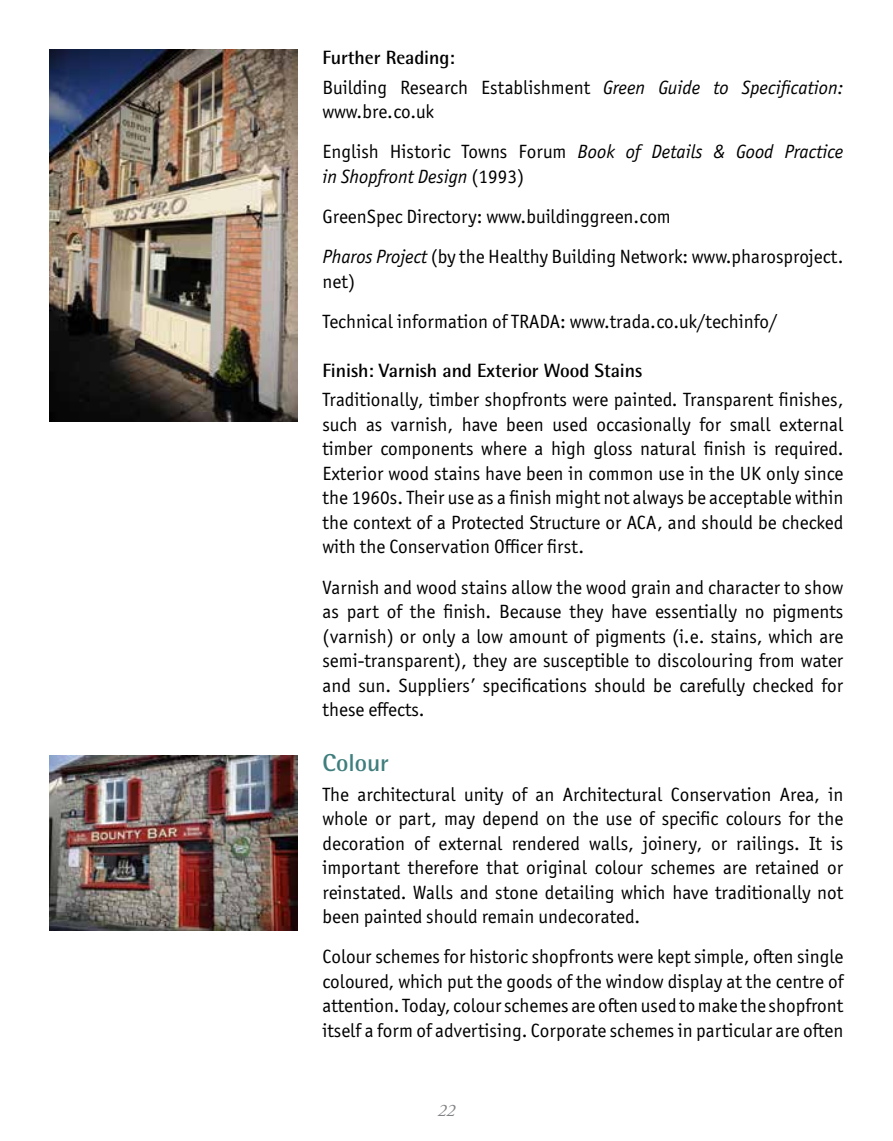
<style>
.page{position:relative;width:893px;height:1141px;background:#fff}
.page>*{position:absolute;margin:0;border:0;box-sizing:border-box;transform-origin:0 0}
.t1{font:700 24.5px "Agfa Rotis Semisans";color:#407e7e}
.t2{font:19.25px/24.5px "Officina Sans ITC Std";color:#000;text-align:justify}
.t3{font:italic 19.25px/24.5px "Officina Sans ITC Std";color:#000}
.t4{font:700 19.25px "Agfa Rotis Semisans";letter-spacing:-.005em;color:#000}
.t5{font:italic 17.5px "Adobe Garamond";color:#808285}
.s1{font-style:italic}
.s2{font-style:normal}
</style>
<div class="page">
<img style="left:50px;top:50px;width:247px;height:372px">
<img style="left:50px;top:756px;width:247px;height:175px">
<p class="t4" style="left:322px;top:46px;width:134px">Further Reading:</p>
<p class="t2" style="left:322px;top:75px;width:522px">Building Research Establishment <span class="s1">Green Guide to Specification: </span>www.bre.co.uk</p>
<p class="t3" style="left:322px;top:140px;width:522px"><span class="s2">English Historic Towns Forum</span> Book of Details &amp; Good Practice in Shopfront Design <span class="s2">(1993)</span></p>
<p class="t2" style="left:322px;top:196px;width:522px;line-height:40.2px">GreenSpec Directory: www.buildinggreen.com<br><span class="s1">Pharos Project</span> (by the Healthy Building Network: www.pharosproject.</p>
<p class="t2" style="left:322px;top:261px;width:457px;line-height:40.2px">net)<br>Technical information of TRADA: www.trada.co.uk/techinfo/</p>
<p class="t4" style="left:322px;top:359px;width:322px">Finish: Varnish and Exterior Wood Stains</p>
<p class="t2" style="left:322px;top:388px;width:522px">Traditionally, timber shopfronts were painted. Transparent finishes, such as varnish, have been used occasionally for small external timber components where a high gloss natural finish is required.<br>Exterior wood stains have been in common use in the UK only since the 1960s. Their use as a finish might not always be acceptable within the context of a Protected Structure or ACA, and should be checked with the Conservation Officer first.</p>
<p class="t2" style="left:322px;top:575px;width:522px">Varnish and wood stains allow the wood grain and character to show as part of the finish. Because they have essentially no pigments (varnish) or only a low amount of pigments (i.e. stains, which are semi-transparent), they are susceptible to discolouring from water and sun. Suppliers’ specifications should be carefully checked for these effects.</p>
<p class="t1" style="left:322px;top:748px;width:68px">Colour</p>
<p class="t2" style="left:322px;top:782px;width:522px">The architectural unity of an Architectural Conservation Area, in whole or part, may depend on the use of specific colours for the decoration of external rendered walls, joinery, or railings. It is important therefore that original colour schemes are retained or reinstated. Walls and stone detailing which have traditionally not been painted should remain undecorated.</p>
<p class="t2" style="left:322px;top:945px;width:522px">Colour schemes for historic shopfronts were kept simple, often single coloured, which put the goods of the window display at the centre of attention. Today, colour schemes are often used to make the shopfront itself a form of advertising. Corporate schemes in particular are often</p>
<p class="t5" style="left:438px;top:1101px;width:19px">22</p>
</div>
